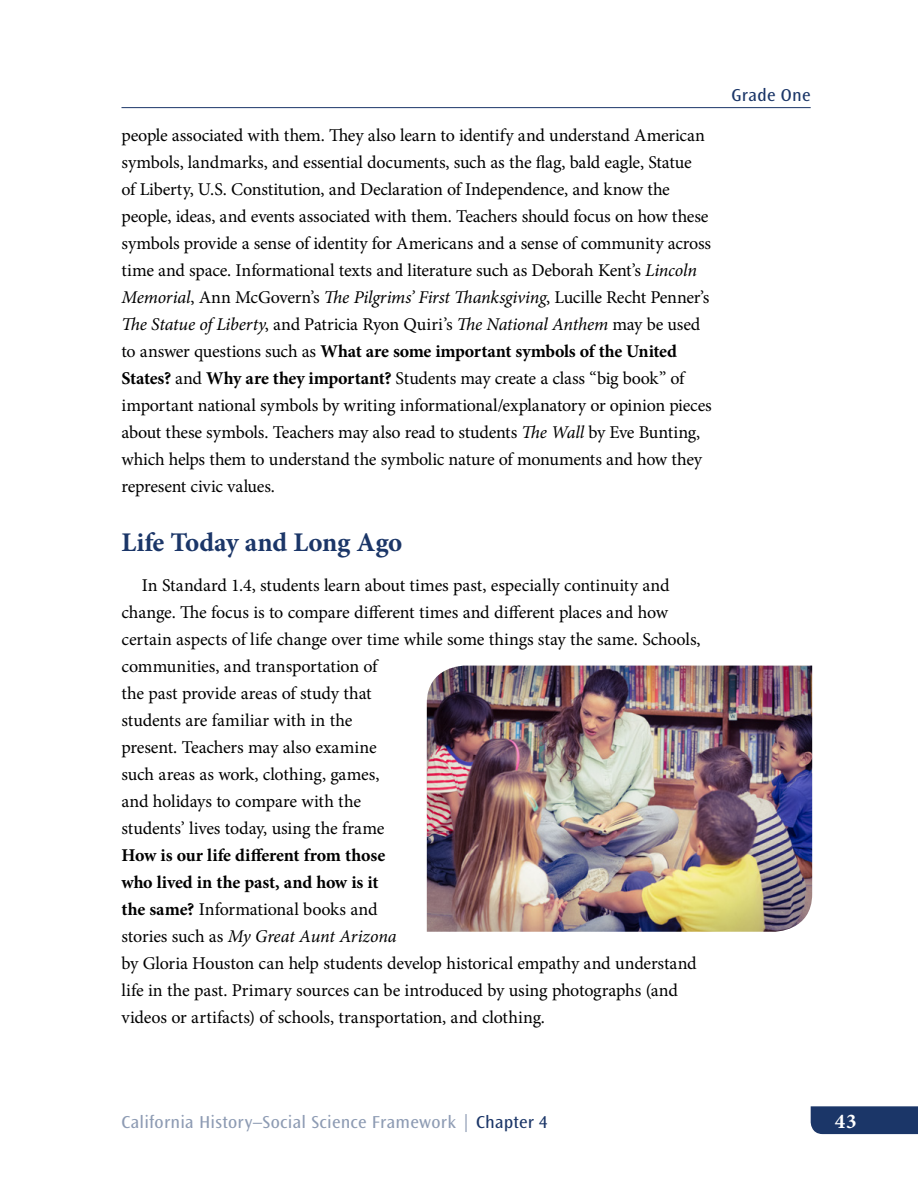
<style>
.page{position:relative;width:918px;height:1188px;background:#fff}
.page>*{position:absolute;margin:0;border:0;box-sizing:border-box;transform-origin:0 0}
.Subhead_1{font:700 27px "Minion Pro";letter-spacing:-.01em;color:#1b3668}
.t1{font:700 21px "Minion Pro";color:#fff}
.BODY{font:18px/27px "Minion Pro";letter-spacing:-.01em;color:#000}
.t2{font:18px "Ocean Sans MM 403 475";letter-spacing:.01em;color:#8d9bb3}
.t3{font:18px "Ocean Sans MM 403 475";letter-spacing:.02em;color:#1b3668}
.s1{font-style:italic}
.s2{font-weight:700}
.s3{color:#1b3668}
</style>
<div class="page">
<div style="left:811px;top:1106px;width:107px;height:28px;background:#1b3668"></div>
<hr style="left:122px;top:107px;width:689px;height:1px;background:#1b3668">
<img style="left:427px;top:666px;width:385px;height:266px">
<p class="BODY" style="left:122px;top:122px;width:592px">people associated with them. They also learn to identify and understand American symbols, landmarks, and essential documents, such as the flag, bald eagle, Statue<br>of Liberty, U.S. Constitution, and Declaration of Independence, and know the people, ideas, and events associated with them. Teachers should focus on how these symbols provide a sense of identity for Americans and a sense of community across time and space. Informational texts and literature such as Deborah Kent’s <span class="s1">Lincoln Memorial</span>, Ann McGovern’s <span class="s1">The Pilgrims’ First Thanksgiving</span>, Lucille Recht Penner’s <span class="s1">The Statue of Liberty</span>, and Patricia Ryon Quiri’s <span class="s1">The National Anthem</span> may be used to answer questions such as <span class="s2">What are some important symbols of the United States?</span> and <span class="s2">Why are they important?</span> Students may create a class “big book” of important national symbols by writing informational/explanatory or opinion pieces about these symbols. Teachers may also read to students <span class="s1">The Wall</span> by Eve Bunting,</p>
<p class="BODY" style="left:122px;top:446px;width:582px">which helps them to understand the symbolic nature of monuments and how they represent civic values.</p>
<p class="Subhead_1" style="left:122px;top:523px;width:282px">Life Today and Long Ago</p>
<p class="BODY" style="left:122px;top:572px;width:581px;text-indent:20px">In Standard 1.4, students learn about times past, especially continuity and change. The focus is to compare different times and different places and how certain aspects of life change over time while some things stay the same. Schools, communities, and transportation of<br>the past provide areas of study that<br>students are familiar with in the<br>present. Teachers may also examine<br>such areas as work, clothing, games,<br>and holidays to compare with the<br>students’ lives today, using the frame<br><span class="s2">How is our life different from those<br>who lived in the past, and how is it<br>the same?</span> Informational books and<br>stories such as <span class="s1">My Great Aunt Arizona<br></span>by Gloria Houston can help students develop historical empathy and understand life in the past. Primary sources can be introduced by using photographs (and videos or artifacts) of schools, transportation, and clothing.</p>
<p class="t3" style="left:732px;top:85px;width:81px">Grade One</p>
<p class="t2" style="left:122px;top:1112px;width:428px">California History–Social Science Framework | <span class="s3">Chapter 4</span></p>
<p class="t1" style="left:835px;top:1106px;width:23px">43</p>
</div>
